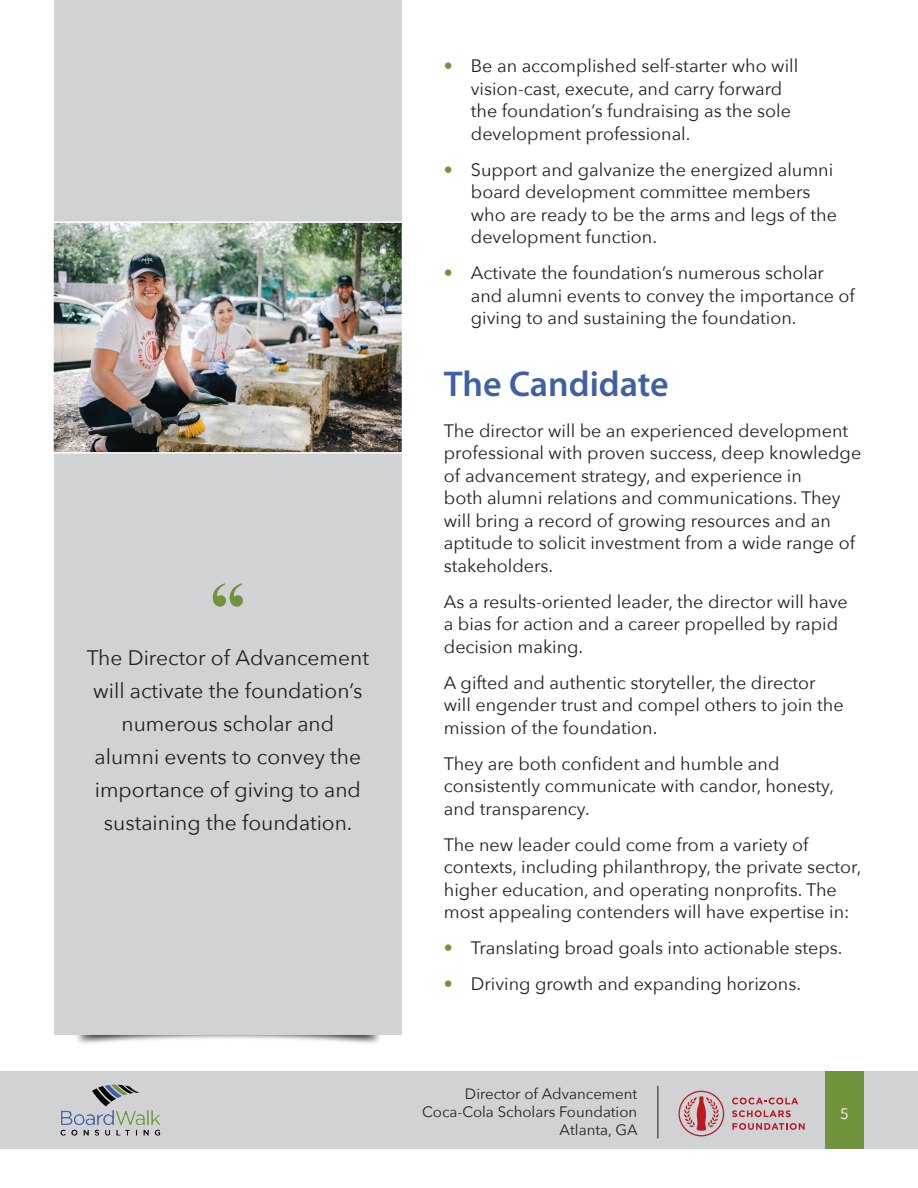
<style>
.page{position:relative;width:918px;height:1188px;background:#fff}
.page>*{position:absolute;margin:0;border:0;box-sizing:border-box;transform-origin:0 0}
.t1{font:700 72px "Times New Roman";color:#70933c}
.t2{font:600 36px "Myriad Pro";color:#3f60a5}
.t3{font:21px/33px "Avenir Next";color:#231f20;text-align:center}
.t4{font:18px/22.5px "Avenir Next";color:#231f20}
.t5{font:15px/18px "Avenir Next";color:#231f20;text-align:right}
.t6{font:15px "Avenir Next";color:#fff}
.s1{color:#70933c}
</style>
<div class="page">
<img style="left:76px;top:1035px;width:129px;height:9px">
<img style="left:251px;top:1035px;width:129px;height:9px">
<div style="left:0;top:1071px;width:918px;height:78px;background:#d1d2d4"></div>
<div style="left:825px;top:1071px;width:39px;height:78px;background:#70933c"></div>
<img style="left:60px;top:1084px;width:101px;height:52px">
<hr style="left:658px;top:1086px;width:1px;height:52px;background:#231f20">
<svg style="left:732px;top:1098px;width:66px;height:6px"></svg>
<svg style="left:732px;top:1110px;width:59px;height:7px"></svg>
<svg style="left:732px;top:1123px;width:73px;height:7px"></svg>
<svg style="left:679px;top:1091px;width:45px;height:45px"></svg>
<div style="left:54px;top:0;width:348px;height:1035px;background:#d1d2d4"></div>
<img style="left:53px;top:221px;width:349px;height:233px">
<h1 class="t1" style="left:210px;top:558px;width:37px">“</h1>
<p class="t3" style="left:87px;top:640px;width:284px">The Director of Advancement will activate the foundation’s numerous scholar and alumni events to convey the importance of giving to and sustaining the foundation.</p>
<p class="t4" style="left:471px;top:54px;width:329px;text-indent:-27px"><span class="s1">•</span> Be an accomplished self-starter who will vision-cast, execute, and carry forward the foundation’s fundraising as the sole development professional.</p>
<p class="t4" style="left:471px;top:157px;width:368px;text-indent:-27px"><span class="s1">•</span> Support and galvanize the energized alumni board development committee members who are ready to be the arms and legs of the development function.</p>
<p class="t4" style="left:471px;top:261px;width:386px;text-indent:-27px"><span class="s1">•</span> Activate the foundation’s numerous scholar and alumni events to convey the importance of giving to and sustaining the foundation.</p>
<h2 class="t2" style="left:444px;top:361px;width:226px">The Candidate</h2>
<p class="t4" style="left:444px;top:419px;width:419px">The director will be an experienced development professional with proven success, deep knowledge of advancement strategy, and experience in<br>both alumni relations and communications. They will bring a record of growing resources and an aptitude to solicit investment from a wide range of stakeholders.</p>
<p class="t4" style="left:444px;top:590px;width:405px">As a results-oriented leader, the director will have a bias for action and a career propelled by rapid decision making.</p>
<p class="t4" style="left:444px;top:671px;width:401px">A gifted and authentic storyteller, the director will engender trust and compel others to join the mission of the foundation.</p>
<p class="t4" style="left:444px;top:752px;width:392px">They are both confident and humble and consistently communicate with candor, honesty, and transparency.</p>
<p class="t4" style="left:444px;top:833px;width:419px">The new leader could come from a variety of contexts, including philanthropy, the private sector, higher education, and operating nonprofits. The most appealing contenders will have expertise in:</p>
<p class="t4" style="left:444px;top:936px;width:400px"><span class="s1">•</span> Translating broad goals into actionable steps.</p>
<p class="t4" style="left:444px;top:972px;width:359px"><span class="s1">•</span> Driving growth and expanding horizons.</p>
<p class="t5" style="left:422px;top:1084px;width:217px">Director of Advancement<br>Coca-Cola Scholars Foundation<br>Atlanta, GA</p>
<p class="t6" style="left:840px;top:1102px;width:10px">5</p>
</div>
